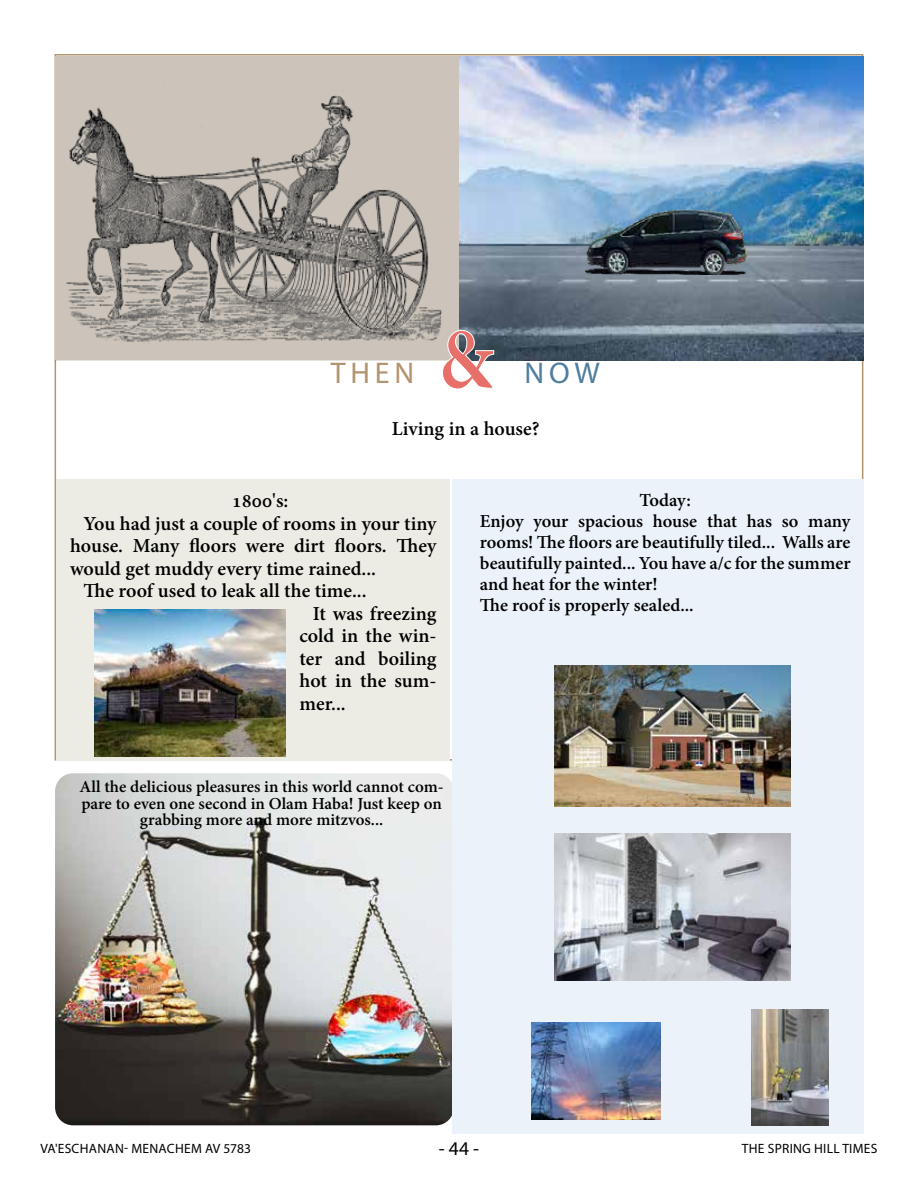
<style>
.page{position:relative;width:918px;height:1188px;background:#fff}
.page>*{position:absolute;margin:0;border:0;box-sizing:border-box;transform-origin:0 0}
.t1{font:30px "Myriad Pro";color:#b39470}
.t2{font:30px "Myriad Pro";color:#4f7d9f}
.t3{font:700 19.5px "Adobe Hebrew";color:#000}
.t4{font:19.5px "Myriad Pro";color:#000}
.t5{font:700 18px/21px "Adobe Hebrew";color:#000}
.t6{font:700 16.5px/33px "Adobe Hebrew";color:#000;text-align:center}
.t7{font:13.5px "Myriad Pro";letter-spacing:.02em;color:#000}
</style>
<div class="page">
<img style="left:55px;top:773px;width:398px;height:352px">
<div style="left:57px;top:480px;width:393px;height:281px;background:#edece4"></div>
<div style="left:453px;top:480px;width:411px;height:654px;background:#ebf2fa"></div>
<img style="left:56px;top:56px;width:808px;height:304px">
<img style="left:585px;top:210px;width:162px;height:64px">
<svg style="left:442px;top:330px;width:53px;height:59px"></svg>
<img style="left:554px;top:665px;width:236px;height:142px">
<img style="left:95px;top:609px;width:191px;height:147px">
<img style="left:554px;top:834px;width:236px;height:147px">
<img style="left:531px;top:1022px;width:130px;height:97px">
<img style="left:752px;top:1010px;width:77px;height:115px">
<h1 class="t1" style="left:331px;top:354px;width:85px">THEN</h1>
<h1 class="t2" style="left:525px;top:354px;width:77px">NOW</h1>
<p class="t3" style="left:392px;top:417px;width:150px">Living in a house?</p>
<p class="t3" style="left:232px;top:489px;width:58px">1800 :s'</p>
<p class="t3" style="left:84px;top:512px;width:354px">You had just a couple of rooms in your tiny</p>
<p class="t3" style="left:396px;top:534px;width:42px">They</p>
<p class="t3" style="left:70px;top:534px;width:55px">house.</p>
<p class="t3" style="left:70px;top:557px;width:307px">would get muddy every time rained...</p>
<p class="t3" style="left:84px;top:579px;width:285px">The roof used to leak all the time...</p>
<p class="t3" style="left:313px;top:602px;width:125px">It was freezing</p>
<p class="t3" style="left:378px;top:647px;width:60px">boiling</p>
<p class="t3" style="left:189px;top:534px;width:49px">floors</p>
<p class="t3" style="left:294px;top:534px;width:32px">dirt</p>
<p class="t3" style="left:335px;top:534px;width:54px">floors.</p>
<p class="t3" style="left:133px;top:534px;width:48px">Many</p>
<p class="t3" style="left:246px;top:534px;width:40px">were</p>
<p class="t3" style="left:299px;top:624px;width:139px">cold in the win-</p>
<p class="t3" style="left:335px;top:647px;width:32px">and</p>
<p class="t3" style="left:299px;top:647px;width:24px">ter</p>
<p class="t3" style="left:299px;top:669px;width:139px">hot in the sum-</p>
<p class="t3" style="left:299px;top:692px;width:48px">mer...</p>
<p class="t6" style="left:79px;top:770px;width:366px">All the delicious pleasures in this world cannot com&shy;grabbing more and more mitzvos...</p>
<p class="t6" style="left:81px;top:787px;width:362px">pare to even one second in Olam Haba! Just keep on</p>
<p class="t5" style="left:639px;top:490px;width:53px">Today:</p>
<p class="t5" style="left:653px;top:511px;width:46px">house</p>
<p class="t5" style="left:707px;top:511px;width:32px">that</p>
<p class="t5" style="left:747px;top:511px;width:27px">has</p>
<p class="t5" style="left:480px;top:511px;width:372px">Enjoy<br>rooms! The floors are beautifully tiled... Walls are beautifully painted... You have c/a for the summer and heat for the winter!<br>The roof is properly sealed...</p>
<p class="t5" style="left:578px;top:511px;width:66px">spacious</p>
<p class="t5" style="left:808px;top:511px;width:44px">many</p>
<p class="t5" style="left:533px;top:511px;width:37px">your</p>
<p class="t5" style="left:782px;top:511px;width:18px">so</p>
<p class="t7" style="left:41px;top:1140px;width:212px">VA'ESCHANAN- MENACHEM AV 5783</p>
<p class="t4" style="left:439px;top:1136px;width:42px">-44-</p>
<p class="t7" style="left:742px;top:1140px;width:137px">THE SPRING HILL TIMES</p>
</div>
